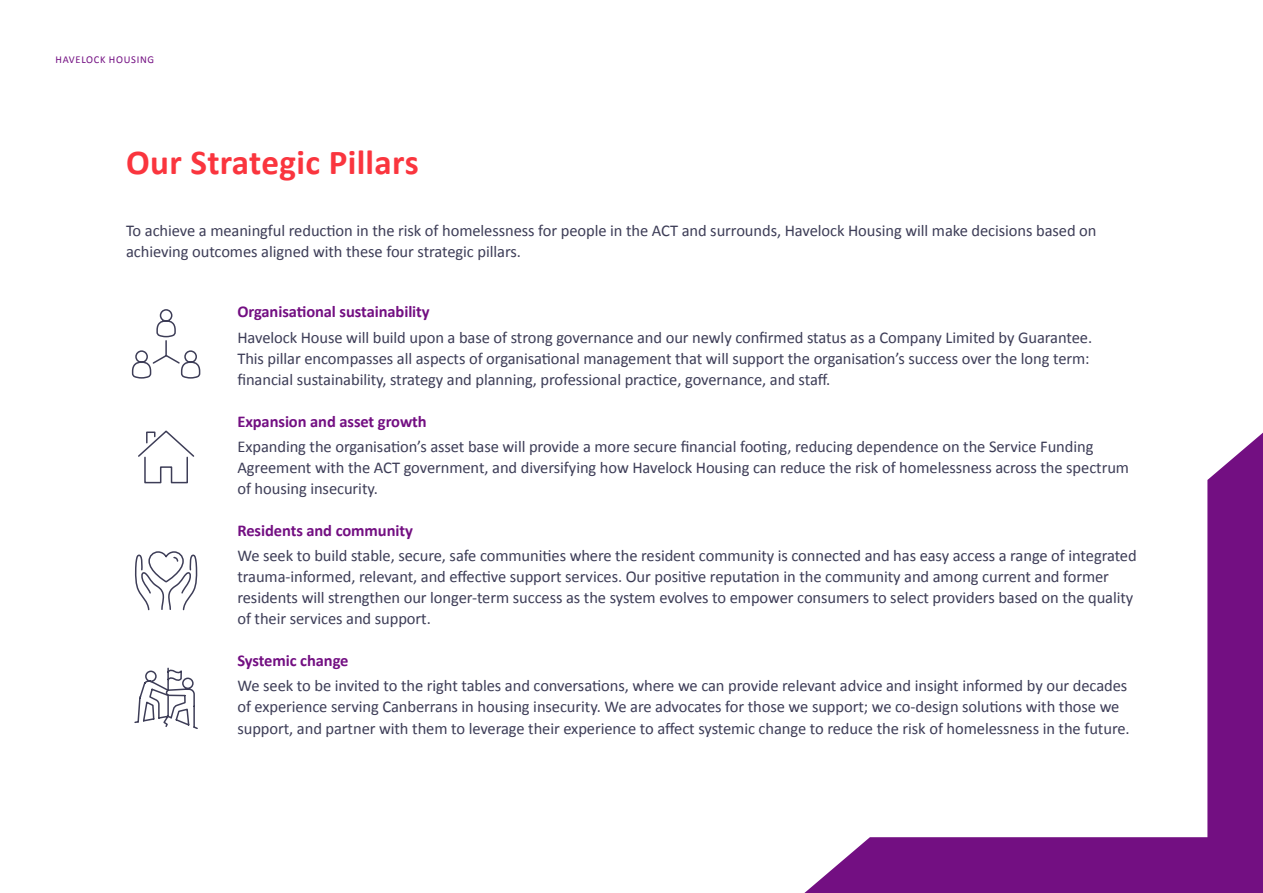
<style>
.page{position:relative;width:1263px;height:893px;background:#fff}
.page>*{position:absolute;margin:0;border:0;box-sizing:border-box;transform-origin:0 0}
.t1{font:700 35.1px "Calibri";letter-spacing:.01em;color:#fa353e}
.t2{font:16.5px/21px "Calibri";letter-spacing:-.005em;color:#3d3d57}
.t3{font:700 16.5px "Calibri";letter-spacing:-.005em;color:#730f82}
.t4{font:10.5px "Calibri";letter-spacing:.065em;color:#730f82}
</style>
<div class="page">
<svg style="left:804px;top:433px;width:459px;height:460px"></svg>
<svg style="left:138px;top:430px;width:57px;height:54px"></svg>
<svg style="left:135px;top:551px;width:63px;height:60px"></svg>
<svg style="left:134px;top:667px;width:64px;height:62px"></svg>
<svg style="left:131px;top:309px;width:70px;height:70px"></svg>
<p class="t4" style="left:55px;top:52px;width:100px">HAVELOCK HOUSING</p>
<h1 class="t1" style="left:126px;top:137px;width:294px">Our Strategic Pillars</h1>
<p class="t2" style="left:126px;top:220px;width:972px">To achieve a meaningful reduction in the risk of homelessness for people in the ACT and surrounds, Havelock Housing will make decisions based on achieving outcomes aligned with these four strategic pillars.</p>
<p class="t3" style="left:237px;top:300px;width:194px">Organisational sustainability</p>
<p class="t2" style="left:237px;top:326px;width:856px">Havelock House will build upon a base of strong governance and our newly confirmed status as a Company Limited by Guarantee.<br>This pillar encompasses all aspects of organisational management that will support the organisation’s success over the long term: financial sustainability, strategy and planning, professional practice, governance, and staff.</p>
<p class="t3" style="left:237px;top:410px;width:191px">Expansion and asset growth</p>
<p class="t2" style="left:237px;top:435px;width:893px">Expanding the organisation’s asset base will provide a more secure financial footing, reducing dependence on the Service Funding<br>Agreement with the ACT government, and diversifying how Havelock Housing can reduce the risk of homelessness across the spectrum of housing insecurity.</p>
<p class="t3" style="left:237px;top:519px;width:177px">Residents and community</p>
<p class="t2" style="left:237px;top:545px;width:901px">We seek to build stable, secure, safe communities where the resident community is connected and has easy access a range of integrated trauma-informed, relevant, and effective support services. Our positive reputation in the community and among current and former residents will strengthen our longer-term success as the system evolves to empower consumers to select providers based on the quality of their services and support.</p>
<p class="t3" style="left:237px;top:649px;width:113px">Systemic change</p>
<p class="t2" style="left:237px;top:675px;width:894px">We seek to be invited to the right tables and conversations, where we can provide relevant advice and insight informed by our decades of experience serving Canberrans in housing insecurity. We are advocates for those we support; we co-design solutions with those we support, and partner with them to leverage their experience to affect systemic change to reduce the risk of homelessness in the future.</p>
</div>
